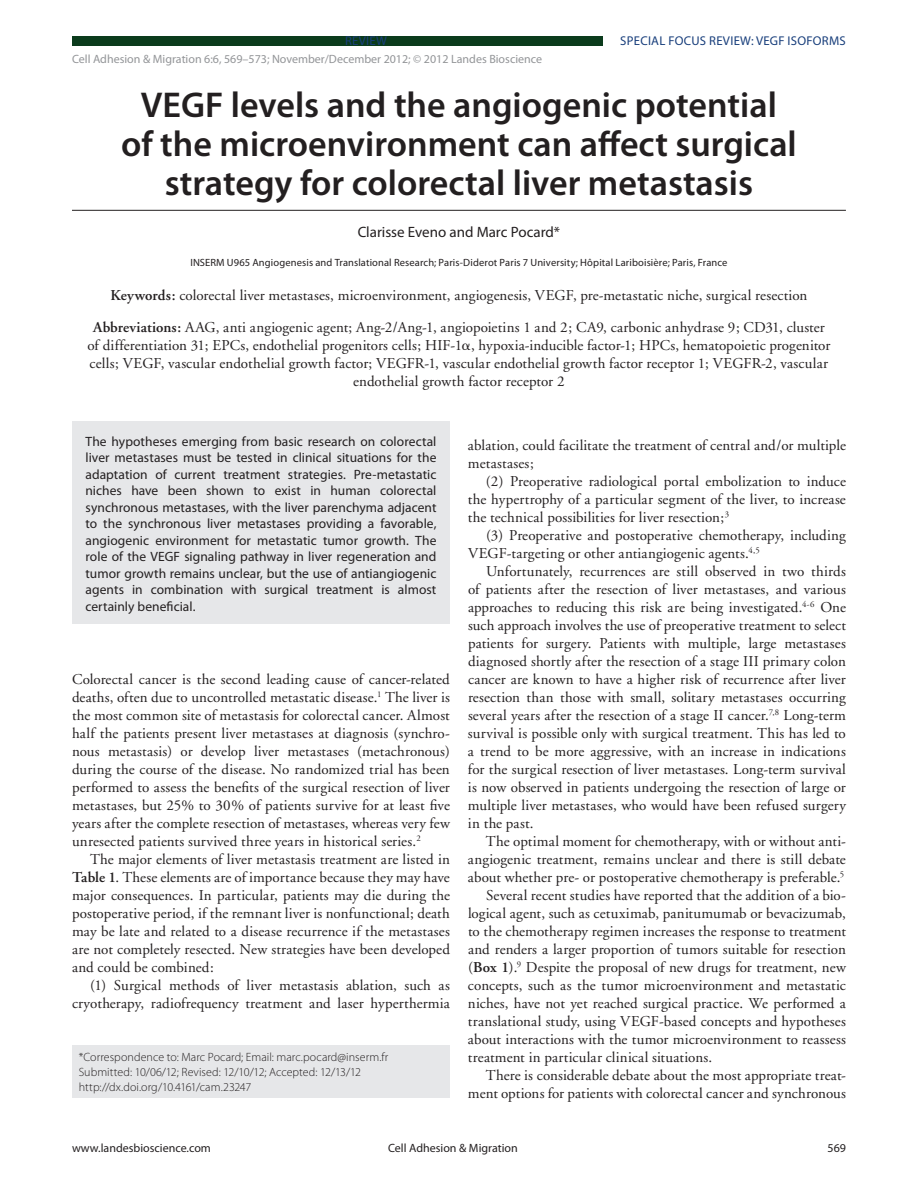
<style>
.page{position:relative;width:918px;height:1188px;background:#fff}
.page>*{position:absolute;margin:0;border:0;box-sizing:border-box;transform-origin:0 0}
.t1{font:600 36px/39px "Myriad Pro";color:#231f20;text-align:center}
.t2{font:15px/18px "Adobe Garamond";letter-spacing:.005em;color:#231f20;text-align:justify}
.t3{font:15px "Myriad Pro";letter-spacing:-.005em;color:#231f20}
.t4{font:13.5px/16.5px "Myriad Pro";color:#231f20;text-align:justify}
.t5{font:12.75px "Myriad Pro";letter-spacing:.02em;color:#193f7c}
.t6{font:300 12px/15px "Myriad Pro";color:#231f20}
.t7{font:12px "Myriad Pro";color:#939598}
.t8{font:12px "Myriad Pro";color:#231f20}
.t9{font:10.5px "Myriad Pro";letter-spacing:.01em;color:#231f20}
.s1{font-weight:600}
.s2{font-family:"Universal Greekwith Math Pi"}
</style>
<div class="page">
<div style="left:72px;top:36px;width:531px;height:10px;background:#0b3b1c"></div>
<div style="left:72px;top:1045px;width:378px;height:53px;background:#e6e7e9"></div>
<div style="left:72px;top:422px;width:378px;height:202px;background:#e6e7e9"></div>
<hr style="left:72px;top:210px;width:774px;height:1px;background:#231f20">
<p class="t5" style="left:345px;top:32px;width:43px">REVIEW</p>
<p class="t5" style="left:620px;top:32px;width:227px">SPECIAL FOCUS REVIEW: VEGF ISOFORMS</p>
<p class="t7" style="left:72px;top:52px;width:472px">Cell Adhesion &amp; Migration 6:6, 569–573; November/December 2012; © 2012 Landes Bioscience</p>
<h1 class="t1" style="left:121px;top:85px;width:677px">VEGF levels and the angiogenic potential of the microenvironment can affect surgical strategy for colorectal liver metastasis</h1>
<p class="t3" style="left:358px;top:223px;width:204px">Clarisse Eveno and Marc Pocard*</p>
<p class="t9" style="left:190px;top:256px;width:539px">INSERM U965 Angiogenesis and Translational Research; Paris-Diderot Paris 7 University; Hôpital Lariboisière; Paris, France</p>
<p class="t2" style="left:93px;top:280px;width:733px;line-height:31.5px;text-align:center"><span class="s1">Keywords:</span> colorectal liver metastases, microenvironment, angiogenesis, VEGF, pre-metastatic niche, surgical resection<br><span class="s1">Abbreviations:</span> AAG, anti angiogenic agent; Ang-2/Ang-1, angiopoietins 1 and 2; CA9, carbonic anhydrase 9; CD31, cluster</p>
<p class="t2" style="left:87px;top:336px;width:744px;text-align:center">of differentiation 31; EPCs, endothelial progenitors cells; HIF-1<span class="s2">a</span>, hypoxia-inducible factor-1; HPCs, hematopoietic progenitor cells; VEGF, vascular endothelial growth factor; VEGFR-1, vascular endothelial growth factor receptor 1; VEGFR-2, vascular endothelial growth factor receptor 2</p>
<p class="t4" style="left:86px;top:433px;width:353px">The hypotheses emerging from basic research on colorectal liver metastases must be tested in clinical situations for the adaptation of current treatment strategies. Pre-metastatic niches have been shown to exist in human colorectal synchronous metastases, with the liver parenchyma adjacent to the synchronous liver metastases providing a favorable, angiogenic environment for metastatic tumor growth. The role of the VEGF signaling pathway in liver regeneration and tumor growth remains unclear, but the use of antiangiogenic agents in combination with surgical treatment is almost certainly beneficial.</p>
<p class="t2" style="left:72px;top:671px;width:380px">Colorectal cancer is the second leading cause of cancer-related deaths, often due to uncontrolled metastatic disease.<sup>1</sup> The liver is the most common site of metastasis for colorectal cancer. Almost half the patients present liver metastases at diagnosis (synchro&shy;nous metastasis) or develop liver metastases (metachronous) during the course of the disease. No randomized trial has been performed to assess the benefits of the surgical resection of liver metastases, but 25% to 30% of patients survive for at least five years after the complete resection of metastases, whereas very few unresected patients survived three years in historical series.<sup>2</sup></p>
<p class="t2" style="left:72px;top:851px;width:379px;text-indent:18px">The major elements of liver metastasis treatment are listed in <span class="s1">Table 1</span>. These elements are of importance because they may have major consequences. In particular, patients may die during the postoperative period, if the remnant liver is nonfunctional; death may be late and related to a disease recurrence if the metastases are not completely resected. New strategies have been developed and could be combined:</p>
<p class="t2" style="left:72px;top:977px;width:379px;text-align:right">(1) Surgical methods of liver metastasis ablation, such as cryotherapy, radiofrequency treatment and laser hyperthermia</p>
<p class="t6" style="left:79px;top:1049px;width:311px">*Correspondence to: Marc Pocard; Email: marc.pocard@inserm.fr<br>Submitted: 10/06/12; Revised: 12/10/12; Accepted: 12/13/12 http://dx.doi.org/10.4161/cam.23247</p>
<p class="t2" style="left:468px;top:437px;width:380px">ablation, could facilitate the treatment of central and/or multiple metastases;</p>
<p class="t2" style="left:468px;top:473px;width:379px;text-indent:18px">(2) Preoperative radiological portal embolization to induce the hypertrophy of a particular segment of the liver, to increase the technical possibilities for liver resection;<sup>3</sup></p>
<p class="t2" style="left:468px;top:527px;width:379px;text-indent:18px">(3) Preoperative and postoperative chemotherapy, including<br>VEGF-targeting or other antiangiogenic agents.<sup>4,5</sup></p>
<p class="t2" style="left:468px;top:563px;width:380px;text-indent:18px">Unfortunately, recurrences are still observed in two thirds of patients after the resection of liver metastases, and various approaches to reducing this risk are being investigated.<sup>4-6</sup> One such approach involves the use of preoperative treatment to select patients for surgery. Patients with multiple, large metastases diagnosed shortly after the resection of a stage III primary colon cancer are known to have a higher risk of recurrence after liver resection than those with small, solitary metastases occurring several years after the resection of a stage II cancer.<sup>7,8</sup> Long-term survival is possible only with surgical treatment. This has led to a trend to be more aggressive, with an increase in indications for the surgical resection of liver metastases. Long-term survival is now observed in patients undergoing the resection of large or multiple liver metastases, who would have been refused surgery in the past.</p>
<p class="t2" style="left:486px;top:833px;width:361px">The optimal moment for chemotherapy, with or without anti-</p>
<p class="t2" style="left:468px;top:851px;width:379px">angiogenic treatment, remains unclear and there is still debate</p>
<p class="t2" style="left:468px;top:869px;width:378px">about whether pre- or postoperative chemotherapy is preferable.<sup>5</sup></p>
<p class="t2" style="left:486px;top:887px;width:361px">Several recent studies have reported that the addition of a bio-</p>
<p class="t2" style="left:468px;top:905px;width:379px">logical agent, such as cetuximab, panitumumab or bevacizumab,</p>
<p class="t2" style="left:468px;top:923px;width:379px">to the chemotherapy regimen increases the response to treatment</p>
<p class="t2" style="left:468px;top:941px;width:379px">and renders a larger proportion of tumors suitable for resection</p>
<p class="t2" style="left:468px;top:959px;width:379px">(<span class="s1">Box 1</span>).<sup>9</sup> Despite the proposal of new drugs for treatment, new</p>
<p class="t2" style="left:468px;top:977px;width:379px">concepts, such as the tumor microenvironment and metastatic</p>
<p class="t2" style="left:468px;top:995px;width:379px">niches, have not yet reached surgical practice. We performed a</p>
<p class="t2" style="left:468px;top:1013px;width:379px">translational study, using VEGF-based concepts and hypotheses</p>
<p class="t2" style="left:468px;top:1031px;width:379px">about interactions with the tumor microenvironment to reassess</p>
<p class="t2" style="left:468px;top:1049px;width:246px">treatment in particular clinical situations.</p>
<p class="t2" style="left:486px;top:1067px;width:361px">There is considerable debate about the most appropriate treat-</p>
<p class="t2" style="left:468px;top:1085px;width:380px">ment options for patients with colorectal cancer and synchronous</p>
<p class="t8" style="left:72px;top:1141px;width:140px">www.landesbioscience.com</p>
<p class="t8" style="left:388px;top:1141px;width:131px">Cell Adhesion &amp; Migration</p>
<p class="t8" style="left:828px;top:1141px;width:20px">569</p>
</div>
